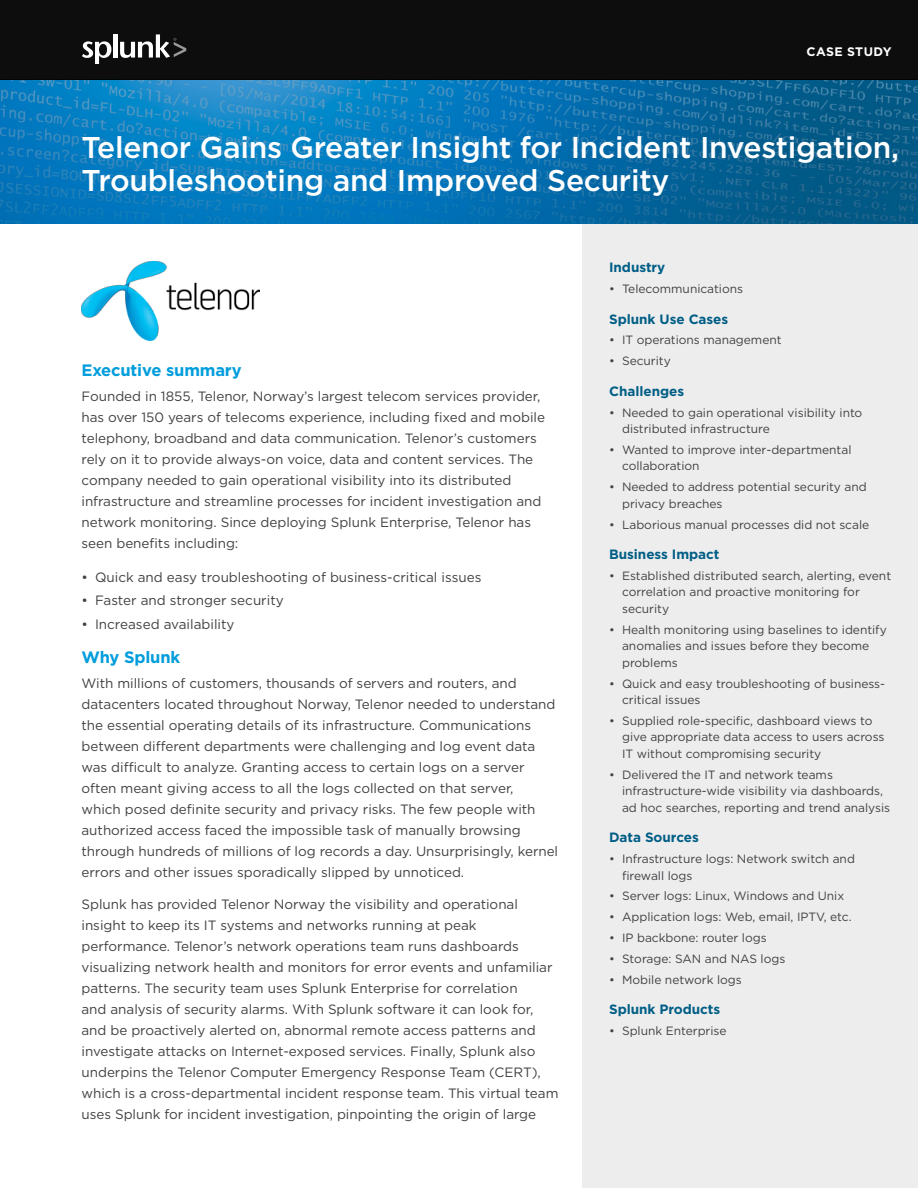
<style>
.page{position:relative;width:918px;height:1188px;background:#fff}
.page>*{position:absolute;margin:0;border:0;box-sizing:border-box;transform-origin:0 0}
.t1{font:500 30px/33px "Gotham";letter-spacing:-.01em;color:#fff}
.Blue_Subheads{font:700 16.5px "Gotham";letter-spacing:-.01em;color:#009ddc}
.Body_Text{font:13.5px/21px "Gotham";letter-spacing:-.005em;color:#414042}
.Sidebar_Subheads{font:700 13.5px "Gotham";letter-spacing:-.005em;color:#005e85}
.t2{font:700 12.3px "Gotham";letter-spacing:.03em;color:#fff}
.t3{font:12px/16.5px "Gotham";letter-spacing:-.005em;color:#414042}
</style>
<div class="page">
<div style="left:582px;top:224px;width:336px;height:964px;background:#ededee"></div>
<img style="left:0;top:80px;width:918px;height:144px">
<div style="left:0;top:0;width:918px;height:80px;background:#0d0d0d"></div>
<svg style="left:82px;top:41px;width:29px;height:23px"></svg>
<hr style="left:113px;top:34px;width:4px;height:24px;background:#fff">
<svg style="left:120px;top:34px;width:66px;height:24px"></svg>
<img style="left:82px;top:262px;width:177px;height:78px">
<p class="t2" style="left:807px;top:43px;width:86px">CASE STUDY</p>
<h1 class="t1" style="left:82px;top:131px;width:819px">Telenor Gains Greater Insight for Incident Investigation,<br>Troubleshooting and Improved Security</h1>
<p class="Blue_Subheads" style="left:82px;top:359px;width:162px">Executive summary</p>
<p class="Body_Text" style="left:82px;top:386px;width:465px">Founded in 1855, Telenor, Norway’s largest telecom services provider, has over 150 years of telecoms experience, including fixed and mobile telephony, broadband and data communication. Telenor’s customers rely on it to provide always-on voice, data and content services. The company needed to gain operational visibility into its distributed infrastructure and streamline processes for incident investigation and network monitoring. Since deploying Splunk Enterprise, Telenor has seen benefits including:</p>
<p class="Body_Text" style="left:82px;top:566px;width:401px">• Quick and easy troubleshooting of business-critical issues</p>
<p class="Body_Text" style="left:82px;top:590px;width:204px">• Faster and stronger security</p>
<p class="Body_Text" style="left:82px;top:613px;width:155px">• Increased availability</p>
<p class="Blue_Subheads" style="left:82px;top:646px;width:100px">Why Splunk</p>
<p class="Body_Text" style="left:82px;top:673px;width:478px">With millions of customers, thousands of servers and routers, and datacenters located throughout Norway, Telenor needed to understand the essential operating details of its infrastructure. Communications between different departments were challenging and log event data was difficult to analyze. Granting access to certain logs on a server often meant giving access to all the logs collected on that server,<br>which posed definite security and privacy risks. The few people with authorized access faced the impossible task of manually browsing through hundreds of millions of log records a day. Unsurprisingly, kernel errors and other issues sporadically slipped by unnoticed.</p>
<p class="Body_Text" style="left:82px;top:894px;width:479px">Splunk has provided Telenor Norway the visibility and operational insight to keep its IT systems and networks running at peak performance. Telenor’s network operations team runs dashboards visualizing network health and monitors for error events and unfamiliar patterns. The security team uses Splunk Enterprise for correlation<br>and analysis of security alarms. With Splunk software it can look for, and be proactively alerted on, abnormal remote access patterns and investigate attacks on Internet-exposed services. Finally, Splunk also underpins the Telenor Computer Emergency Response Team (CERT), which is a cross-departmental incident response team. This virtual team uses Splunk for incident investigation, pinpointing the origin of large</p>
<p class="Sidebar_Subheads" style="left:609px;top:258px;width:58px">Industry</p>
<p class="t3" style="left:609px;top:280px;width:136px">• Telecommunications</p>
<p class="Sidebar_Subheads" style="left:609px;top:310px;width:121px">Splunk Use Cases</p>
<p class="t3" style="left:609px;top:332px;width:174px">• IT operations management</p>
<p class="t3" style="left:609px;top:352px;width:63px">• Security</p>
<p class="Sidebar_Subheads" style="left:609px;top:382px;width:77px">Challenges</p>
<p class="t3" style="left:622px;top:404px;width:242px;text-indent:-13px">• Needed to gain operational visibility into distributed infrastructure</p>
<p class="t3" style="left:622px;top:441px;width:231px;text-indent:-13px">• Wanted to improve inter-departmental collaboration</p>
<p class="t3" style="left:622px;top:478px;width:246px;text-indent:-13px">• Needed to address potential security and privacy breaches</p>
<p class="t3" style="left:609px;top:516px;width:262px">• Laborious manual processes did not scale</p>
<p class="Sidebar_Subheads" style="left:609px;top:545px;width:112px">Business Impact</p>
<p class="t3" style="left:622px;top:567px;width:271px;text-indent:-13px">• Established distributed search, alerting, event correlation and proactive monitoring for security</p>
<p class="t3" style="left:622px;top:621px;width:266px;text-indent:-13px">• Health monitoring using baselines to identify anomalies and issues before they become problems</p>
<p class="t3" style="left:622px;top:675px;width:265px;text-indent:-13px">• Quick and easy troubleshooting of business&shy;critical issues</p>
<p class="t3" style="left:622px;top:712px;width:264px;text-indent:-13px">• Supplied role-specific, dashboard views to give appropriate data access to users across<br>IT without compromising security</p>
<p class="t3" style="left:622px;top:766px;width:270px;text-indent:-13px">• Delivered the IT and network teams infrastructure-wide visibility via dashboards, ad hoc searches, reporting and trend analysis</p>
<p class="Sidebar_Subheads" style="left:609px;top:829px;width:91px">Data Sources</p>
<p class="t3" style="left:622px;top:850px;width:234px;text-indent:-13px">• Infrastructure logs: Network switch and firewall logs</p>
<p class="t3" style="left:609px;top:888px;width:237px">• Server logs: Linux, Windows and Unix</p>
<p class="t3" style="left:609px;top:908px;width:244px">• Application logs: Web, email, IPTV, etc.</p>
<p class="t3" style="left:609px;top:929px;width:159px">• IP backbone: router logs</p>
<p class="t3" style="left:609px;top:950px;width:178px">• Storage: SAN and NAS logs</p>
<p class="t3" style="left:609px;top:971px;width:134px">• Mobile network logs</p>
<p class="Sidebar_Subheads" style="left:609px;top:1001px;width:113px">Splunk Products</p>
<p class="t3" style="left:609px;top:1022px;width:119px">• Splunk Enterprise</p>
</div>
